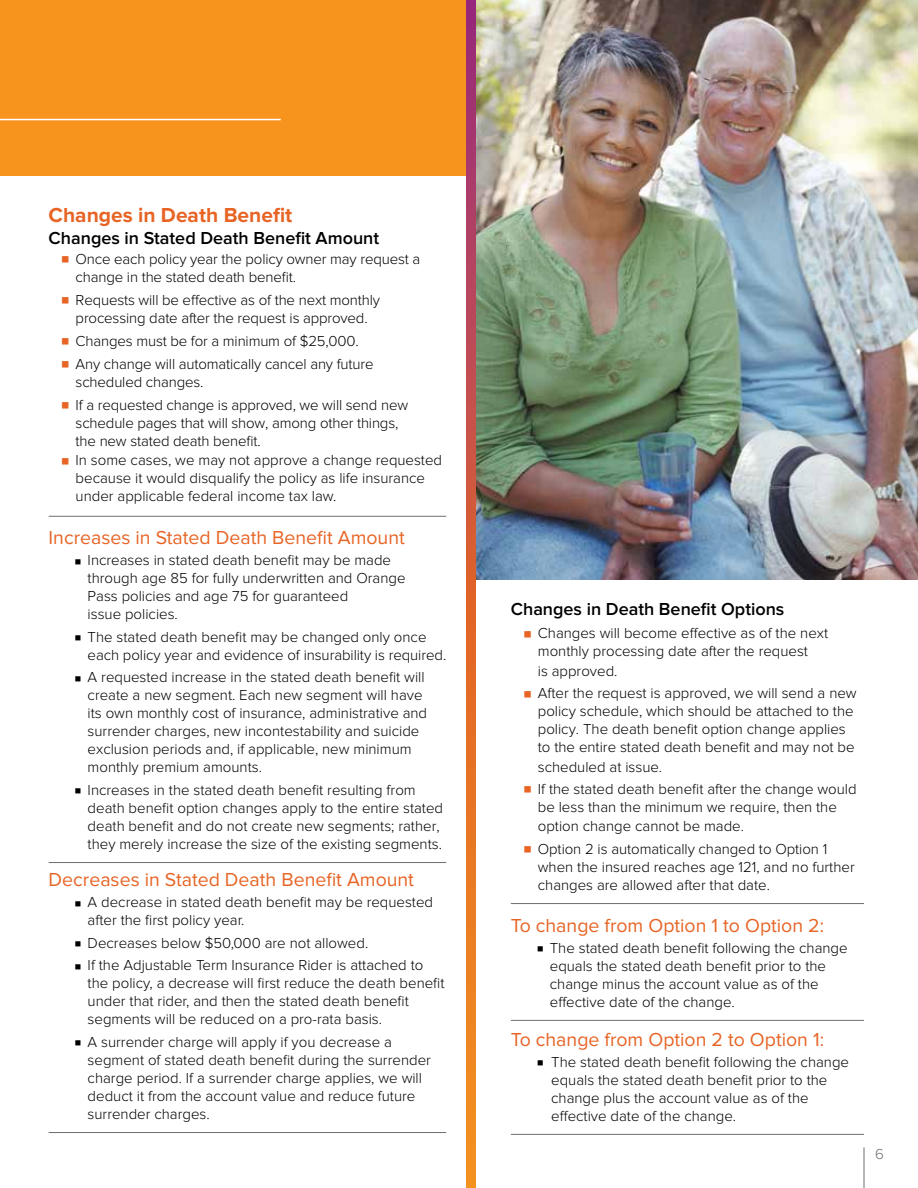
<style>
.page{position:relative;width:918px;height:1188px;background:#fff}
.page>*{position:absolute;margin:0;border:0;box-sizing:border-box;transform-origin:0 0}
.t1{font:700 21px "Proxima Nova";color:#e76425}
.t2{font:19.5px "Proxima Nova";color:#e76425}
.t3{font:600 18px "Proxima Nova";color:#000}
.t4{font:300 15px/18px "Proxima Nova";color:#000}
.t5{font:300 15px "Proxima Nova";color:#6d6e71}
</style>
<div class="page">
<img style="left:475px;top:0;width:443px;height:579px">
<div style="left:0;top:0;width:472px;height:176px;background:#f7941e"></div>
<hr style="left:49px;top:516px;width:397px;height:1px;background:#6d6e71">
<hr style="left:49px;top:862px;width:397px;height:1px;background:#6d6e71">
<hr style="left:49px;top:1132px;width:397px;height:1px;background:#6d6e71">
<svg style="left:467px;top:0;width:8px;height:1188px;background:#d1603e"></svg>
<hr style="left:0;top:119px;width:281px;height:1px;background:#fff">
<hr style="left:511px;top:903px;width:353px;height:1px;background:#6d6e71">
<hr style="left:511px;top:1020px;width:353px;height:1px;background:#6d6e71">
<hr style="left:511px;top:1134px;width:353px;height:1px;background:#6d6e71">
<hr style="left:864px;top:1148px;width:1px;height:40px;background:#6d6e71">
<h1 class="t1" style="left:49px;top:202px;width:245px">Changes in Death Benefit</h1>
<p class="t3" style="left:49px;top:228px;width:332px">Changes in Stated Death Benefit Amount</p>
<p class="t4" style="left:76px;top:250px;width:346px">Once each policy year the policy owner may request a change in the stated death benefit.</p>
<p class="t4" style="left:76px;top:291px;width:306px">Requests will be effective as of the next monthly processing date after the request is approved.</p>
<p class="t4" style="left:76px;top:330px;width:299px;line-height:23px">Changes must be for a minimum of $25,000.<br>Any change will automatically cancel any future</p>
<p class="t4" style="left:76px;top:371px;width:334px;line-height:23px">scheduled changes.<br>If a requested change is approved, we will send new</p>
<p class="t4" style="left:76px;top:414px;width:324px">schedule pages that will show, among other things, the new stated death benefit.</p>
<p class="t4" style="left:76px;top:452px;width:368px">In some cases, we may not approve a change requested because it would disqualify the policy as life insurance under applicable federal income tax law.</p>
<h2 class="t2" style="left:49px;top:526px;width:358px">Increases in Stated Death Benefit Amount</h2>
<p class="t4" style="left:88px;top:551px;width:319px">Increases in stated death benefit may be made through age 85 for fully underwritten and Orange Pass policies and age 75 for guaranteed<br>issue policies.</p>
<p class="t4" style="left:88px;top:628px;width:360px">The stated death benefit may be changed only once each policy year and evidence of insurability is required.</p>
<p class="t4" style="left:88px;top:668px;width:341px">A requested increase in the stated death benefit will create a new segment. Each new segment will have its own monthly cost of insurance, administrative and surrender charges, new incontestability and suicide exclusion periods and, if applicable, new minimum monthly premium amounts.</p>
<p class="t4" style="left:88px;top:781px;width:357px">Increases in the stated death benefit resulting from death benefit option changes apply to the entire stated death benefit and do not create new segments; rather, they merely increase the size of the existing segments.</p>
<h2 class="t2" style="left:49px;top:868px;width:367px">Decreases in Stated Death Benefit Amount</h2>
<p class="t4" style="left:88px;top:893px;width:347px">A decrease in stated death benefit may be requested after the first policy year.</p>
<p class="t4" style="left:88px;top:932px;width:337px;line-height:22.5px">Decreases below $50,000 are not allowed.<br>If the Adjustable Term Insurance Rider is attached to</p>
<p class="t4" style="left:88px;top:974px;width:358px">the policy, a decrease will first reduce the death benefit under that rider, and then the stated death benefit segments will be reduced on a pro-rata basis.</p>
<p class="t4" style="left:88px;top:1033px;width:345px">A surrender charge will apply if you decrease a segment of stated death benefit during the surrender charge period. If a surrender charge applies, we will deduct it from the account value and reduce future surrender charges.</p>
<p class="t3" style="left:511px;top:598px;width:275px">Changes in Death Benefit Options</p>
<p class="t4" style="left:538px;top:624px;width:292px">Changes will become effective as of the next monthly processing date after the request</p>
<p class="t4" style="left:538px;top:660px;width:320px;line-height:22.4px">is approved.<br>After the request is approved, we will send a new</p>
<p class="t4" style="left:538px;top:702px;width:318px">policy schedule, which should be attached to the policy. The death benefit option change applies to the entire stated death benefit and may not be</p>
<p class="t4" style="left:538px;top:756px;width:320px;line-height:22.4px">scheduled at issue.<br>If the stated death benefit after the change would</p>
<p class="t4" style="left:538px;top:797px;width:301px;line-height:19.5px">be less than the minimum we require, then the option change cannot be made.</p>
<p class="t4" style="left:538px;top:840px;width:318px">Option 2 is automatically changed to Option 1 when the insured reaches age 121, and no further changes are allowed after that date.</p>
<h2 class="t2" style="left:511px;top:914px;width:315px">To change from Option 1 to Option 2:</h2>
<p class="t4" style="left:550px;top:939px;width:299px">The stated death benefit following the change equals the stated death benefit prior to the change minus the account value as of the effective date of the change.</p>
<h2 class="t2" style="left:511px;top:1028px;width:315px">To change from Option 2 to Option 1:</h2>
<p class="t4" style="left:551px;top:1053px;width:299px">The stated death benefit following the change equals the stated death benefit prior to the change plus the account value as of the effective date of the change.</p>
<p class="t5" style="left:875px;top:1146px;width:10px">6</p>
</div>
